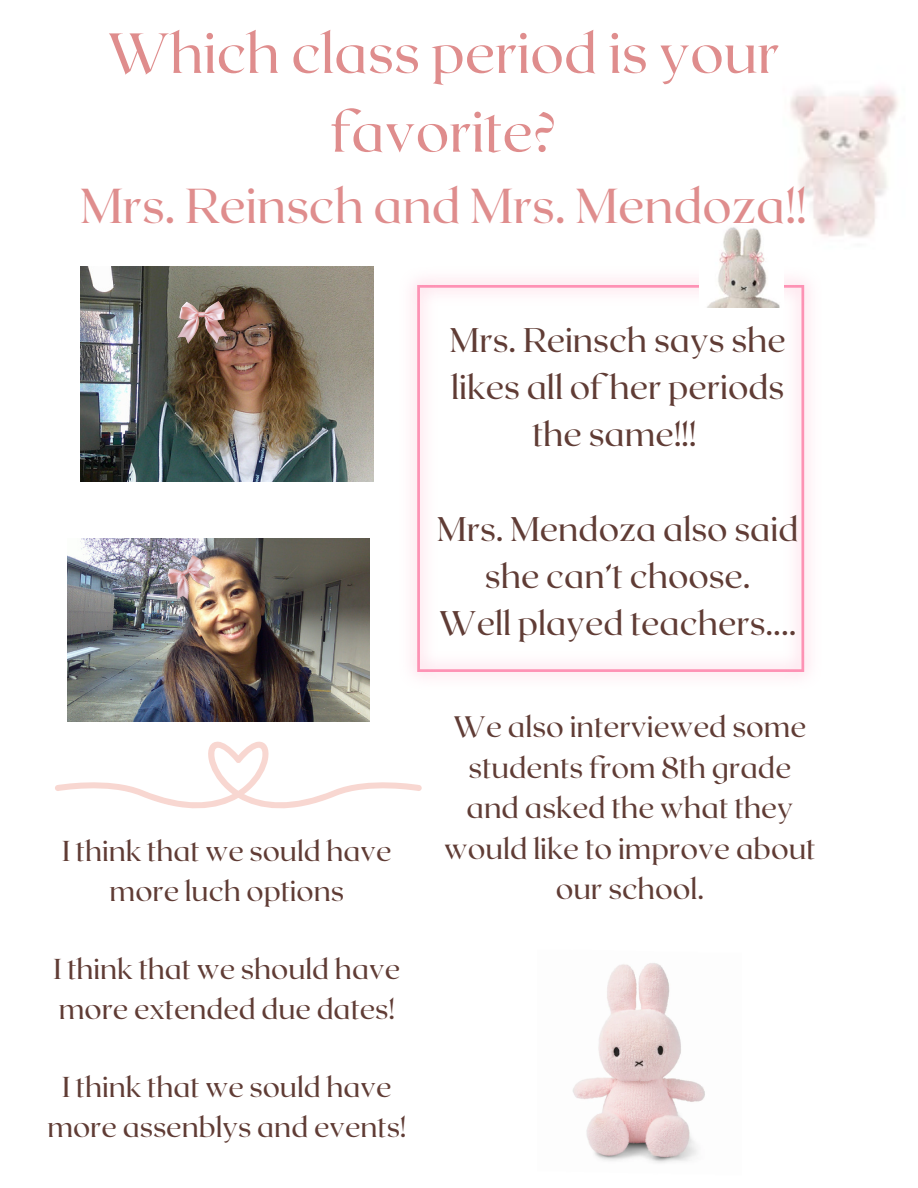
<style>
.page{position:relative;width:918px;height:1188px;background:#fff}
.page>*{position:absolute;margin:0;border:0;box-sizing:border-box;transform-origin:0 0}
.t1{font:56.55px/78.8px "Roxborough CF";color:#df8d8d;text-align:center}
.t2{font:48.9px "Roxborough CF";color:#df8d8d}
.t3{font:34.05px/47.2px "Roxborough CF";color:#603c35;text-align:center}
.t4{font:29.55px/40.5px "Roxborough CF";color:#603c35;text-align:center}
.t5{font:28.65px/39.3px "Roxborough CF";color:#603c35;text-align:center}
</style>
<div class="page">
<img style="left:790px;top:86px;width:108px;height:151px">
<img style="left:410px;top:278px;width:401px;height:400px">
<img style="left:699px;top:227px;width:84px;height:80px">
<img style="left:572px;top:963px;width:133px;height:200px">
<img style="left:81px;top:266px;width:292px;height:215px">
<img style="left:68px;top:539px;width:301px;height:182px">
<img style="left:178px;top:302px;width:49px;height:41px">
<img style="left:162px;top:551px;width:57px;height:54px">
<svg style="left:55px;top:741px;width:366px;height:68px"></svg>
<p class="t1" style="left:108px;top:11px;width:673px">Which class period is your favorite?</p>
<p class="t2" style="left:80px;top:174px;width:728px">Mrs. Reinsch and Mrs. Mendoza!!</p>
<p class="t3" style="left:450px;top:315px;width:338px">Mrs. Reinsch says she likes all of her periods the same!!!</p>
<p class="t5" style="left:62px;top:830px;width:331px">I think that we sould have more luch options</p>
<p class="t5" style="left:53px;top:948px;width:348px;text-align:left">I think that we should have more extended due dates!</p>
<h2 class="t5" style="left:47px;top:1066px;width:360px">I think that we sould have more assenblys and events!</h2>
<h1 class="t3" style="left:437px;top:504px;width:363px">Mrs. Mendoza also said she can’t choose.<br>Well played teachers....</h1>
<p class="t4" style="left:444px;top:705px;width:373px">We also interviewed some students from 8th grade and asked the what they would like to improve about our school.</p>
</div>
